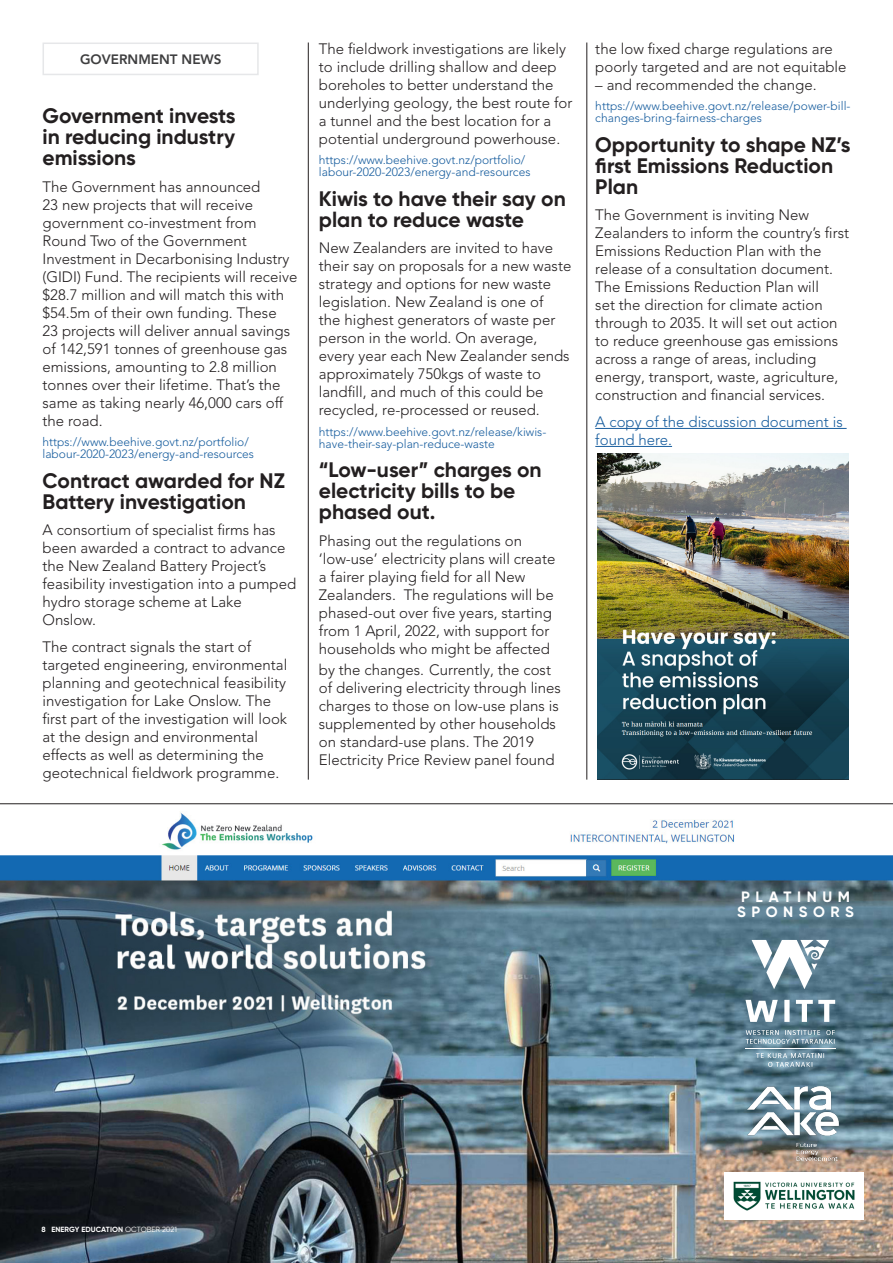
<style>
.page{position:relative;width:893px;height:1263px;background:#fff}
.page>*{position:absolute;margin:0;border:0;box-sizing:border-box;transform-origin:0 0}
.Article_Heading{font:700 21px/21px "Gilroy";color:#231f20}
.t1{font:300 15px/18px "Avenir LT Pro";color:#231f20}
.t2{font:300 15px/18px "Avenir LT Pro";color:#175d9e}
.Article_Heading-2{font:700 15px "Gilroy";letter-spacing:.37em;color:#fff}
.t3{font:800 13.5px "Avenir LT Pro";color:#3e3e3f}
.Footnote{font:300 12px/12px "Avenir LT Pro";color:#175d9e}
.Article_Heading-3{font:700 7.5px "Gilroy";letter-spacing:.01em;color:#fff}
.s1{font-weight:400}
</style>
<div class="page">
<div style="left:43px;top:43px;width:216px;height:32px;border:2px solid #e6e7e9"></div>
<hr style="left:308px;top:43px;width:1px;height:737px;background:#231f20">
<hr style="left:0;top:803px;width:893px;height:1px;background:#231f20">
<img style="left:0;top:812px;width:893px;height:451px">
<svg style="left:756px;top:1053px;width:68px;height:14px"></svg>
<svg style="left:745px;top:1000px;width:90px;height:22px"></svg>
<svg style="left:752px;top:940px;width:77px;height:49px"></svg>
<hr style="left:745px;top:1048px;width:91px;height:1px;background:#fff">
<svg style="left:746px;top:1030px;width:89px;height:14px"></svg>
<img style="left:747px;top:1086px;width:91px;height:75px">
<img style="left:725px;top:1172px;width:139px;height:47px">
<hr style="left:595px;top:428px;width:252px;height:1px;background:#175d9e">
<hr style="left:595px;top:446px;width:77px;height:1px;background:#175d9e">
<img style="left:597px;top:454px;width:251px;height:326px">
<hr style="left:587px;top:43px;width:1px;height:737px;background:#231f20">
<p class="t3" style="left:80px;top:51px;width:143px">GOVERNMENT NEWS</p>
<p class="Article_Heading" style="left:43px;top:105px;width:195px;text-align:justify">Government invests in reducing industry emissions</p>
<p class="t1" style="left:43px;top:177px;width:256px">The Government has announced<br>23 new projects that will receive government co-investment from Round Two of the Government Investment in Decarbonising Industry (GIDI) Fund. The recipients will receive $28.7 million and will match this with $54.5m of their own funding. These<br>23 projects will deliver annual savings of 142,591 tonnes of greenhouse gas emissions, amounting to 2.8 million tonnes over their lifetime. That’s the same as taking nearly 46,000 cars off the road.</p>
<p class="Footnote" style="left:43px;top:436px;width:213px">https://www.beehive.govt.nz/portfolio/ labour-2020-2023/energy-and-resources</p>
<p class="Article_Heading" style="left:43px;top:470px;width:244px">Contract awarded for NZ<br>Battery investigation</p>
<p class="t1" style="left:43px;top:521px;width:255px">A consortium of specialist firms has been awarded a contract to advance the New Zealand Battery Project’s feasibility investigation into a pumped hydro storage scheme at Lake<br>Onslow.</p>
<p class="t1" style="left:43px;top:637px;width:246px">The contract signals the start of targeted engineering, environmental planning and geotechnical feasibility investigation for Lake Onslow. The first part of the investigation will look at the design and environmental effects as well as determining the geotechnical fieldwork programme.</p>
<p class="t1" style="left:319px;top:40px;width:255px">The fieldwork investigations are likely to include drilling shallow and deep boreholes to better understand the underlying geology, the best route for a tunnel and the best location for a potential underground powerhouse.</p>
<p class="Footnote" style="left:319px;top:154px;width:213px">https://www.beehive.govt.nz/portfolio/ labour-2020-2023/energy-and-resources</p>
<p class="Article_Heading" style="left:319px;top:188px;width:248px">Kiwis to have their say on plan to reduce waste</p>
<p class="t1" style="left:319px;top:239px;width:254px">New Zealanders are invited to have their say on proposals for a new waste strategy and options for new waste legislation. New Zealand is one of<br>the highest generators of waste per person in the world. On average, every year each New Zealander sends approximately 750kgs of waste to landfill, and much of this could be recycled, re-processed or reused.</p>
<p class="Footnote" style="left:319px;top:426px;width:229px">https://www.beehive.govt.nz/release/kiwis&shy;have-their-say-plan-reduce-waste</p>
<p class="Article_Heading" style="left:319px;top:459px;width:224px">“Low-user” charges on electricity bills to be phased out.</p>
<p class="t1" style="left:319px;top:532px;width:238px">Phasing out the regulations on ‘low-use’ electricity plans will create a fairer playing field for all New Zealanders. The regulations will be phased-out over five years, starting from 1 April, 2022, with support for households who might be affected</p>
<p class="t1" style="left:319px;top:661px;width:244px">by the changes. Currently, the cost of delivering electricity through lines charges to those on low-use plans is supplemented by other households on standard-use plans. The 2019<br>Electricity Price Review panel found</p>
<p class="t1" style="left:595px;top:40px;width:253px">the low fixed charge regulations are poorly targeted and are not equitable</p>
<p class="t1" style="left:595px;top:76px;width:223px">– and recommended the change.</p>
<p class="Footnote" style="left:595px;top:100px;width:257px">https://www.beehive.govt.nz/release/power-bill&shy;changes-bring-fairness-charges</p>
<p class="Article_Heading" style="left:595px;top:134px;width:257px">Opportunity to shape NZ’s first Emissions Reduction<br>Plan</p>
<p class="t1" style="left:595px;top:206px;width:255px">The Government is inviting New Zealanders to inform the country’s first Emissions Reduction Plan with the release of a consultation document.<br>The Emissions Reduction Plan will<br>set the direction for climate action through to 2035. It will set out action to reduce greenhouse gas emissions across a range of areas, including energy, transport, waste, agriculture, construction and financial services.</p>
<p class="t2" style="left:595px;top:413px;width:249px">A copy of the discussion document is found here.</p>
<p class="Article_Heading-2" style="left:741px;top:887px;width:110px">PLATINUM</p>
<p class="Article_Heading-2" style="left:737px;top:902px;width:118px">SPONSORS</p>
<p class="Article_Heading-3" style="left:41px;top:1225px;width:137px">8 ENERGY EDUCATION <span class="s1">OCTOBER 2021</span></p>
</div>
